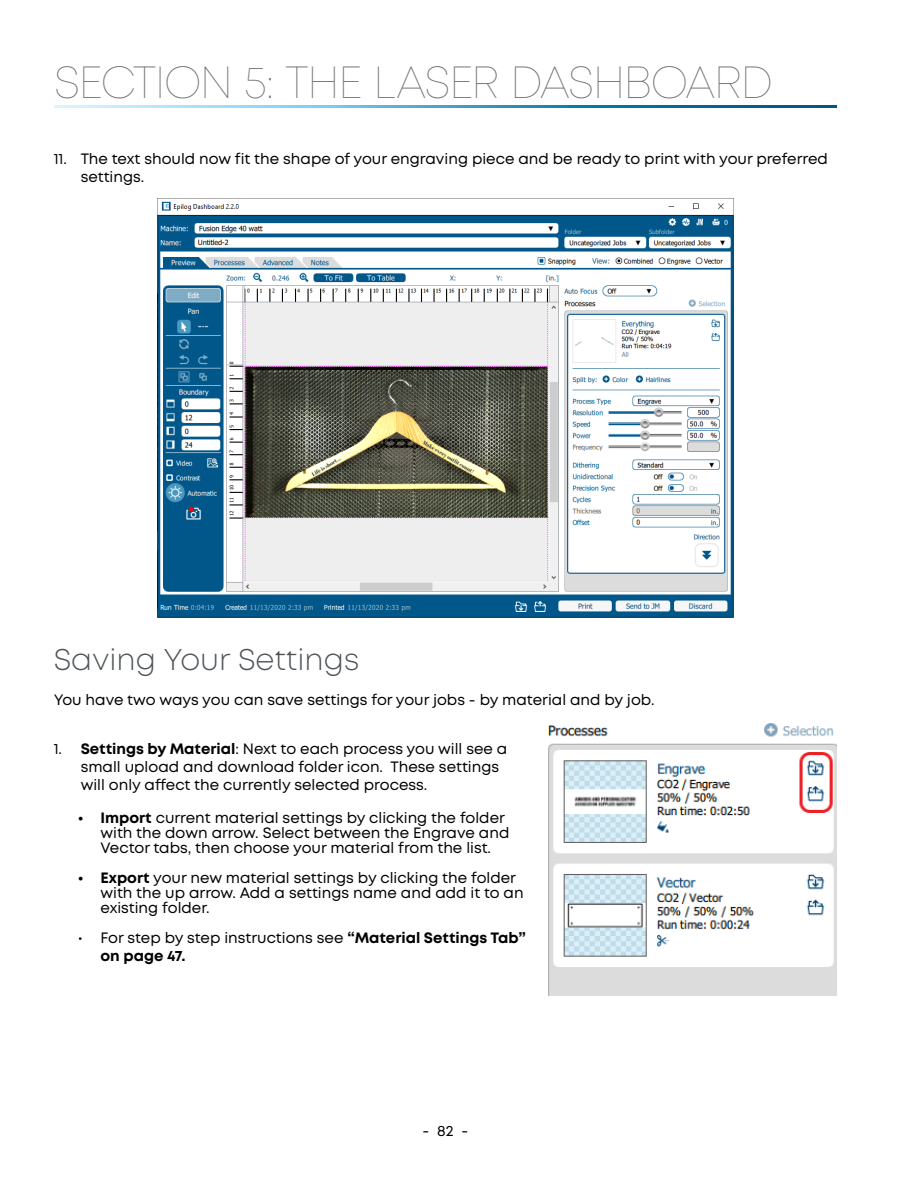
<style>
.page{position:relative;width:918px;height:1188px;background:#fff}
.page>*{position:absolute;margin:0;border:0;box-sizing:border-box;transform-origin:0 0}
.t1{font:100 45px "Mont";letter-spacing:-.04em;color:#6d6e71}
.t2{font:300 30px "Mont";color:#4d5357}
.t3{font:15px/15px "Mont";color:#000}
.t4{font:700 15px/18px "Mont";color:#000}
.s1{font-weight:700}
.s2{font-weight:400}
</style>
<div class="page">
<img style="left:157px;top:198px;width:577px;height:419px">
<img style="left:548px;top:723px;width:289px;height:272px">
<svg style="left:54px;top:106px;width:783px;height:1px"></svg>
<h1 class="t1" style="left:54px;top:55px;width:721px">SECTION 5: THE LASER DASHBOARD</h1>
<p class="t3" style="left:81px;top:150px;width:749px;line-height:18px;text-indent:-27px">11. The text should now fit the shape of your engraving piece and be ready to print with your preferred settings.</p>
<h2 class="t2" style="left:54px;top:641px;width:307px">Saving Your Settings</h2>
<p class="t3" style="left:54px;top:692px;width:602px">You have two ways you can save settings for your jobs - by material and by job.</p>
<p class="t3" style="left:81px;top:739px;width:428px;line-height:18px;text-indent:-27px">1. <span class="s1">Settings by Material</span>: Next to each process you will see a small upload and download folder icon. These settings will only affect the currently selected process.</p>
<p class="t3" style="left:100px;top:810px;width:410px;text-indent:-22px"><span class="s1">• Import</span> current material settings by clicking the folder with the down arrow. Select between the Engrave and<br>Vector tabs, then choose your material from the list.</p>
<p class="t3" style="left:100px;top:870px;width:425px;text-indent:-22px"><span class="s1">• Export</span> your new material settings by clicking the folder with the up arrow. Add a settings name and add it to an existing folder.</p>
<p class="t4" style="left:100px;top:928px;width:427px;text-indent:-22px"><span class="s2">• For step by step instructions see</span> “Material Settings Tab” on page 47.</p>
<p class="t3" style="left:423px;top:1124px;width:47px">- 82 -</p>
</div>
